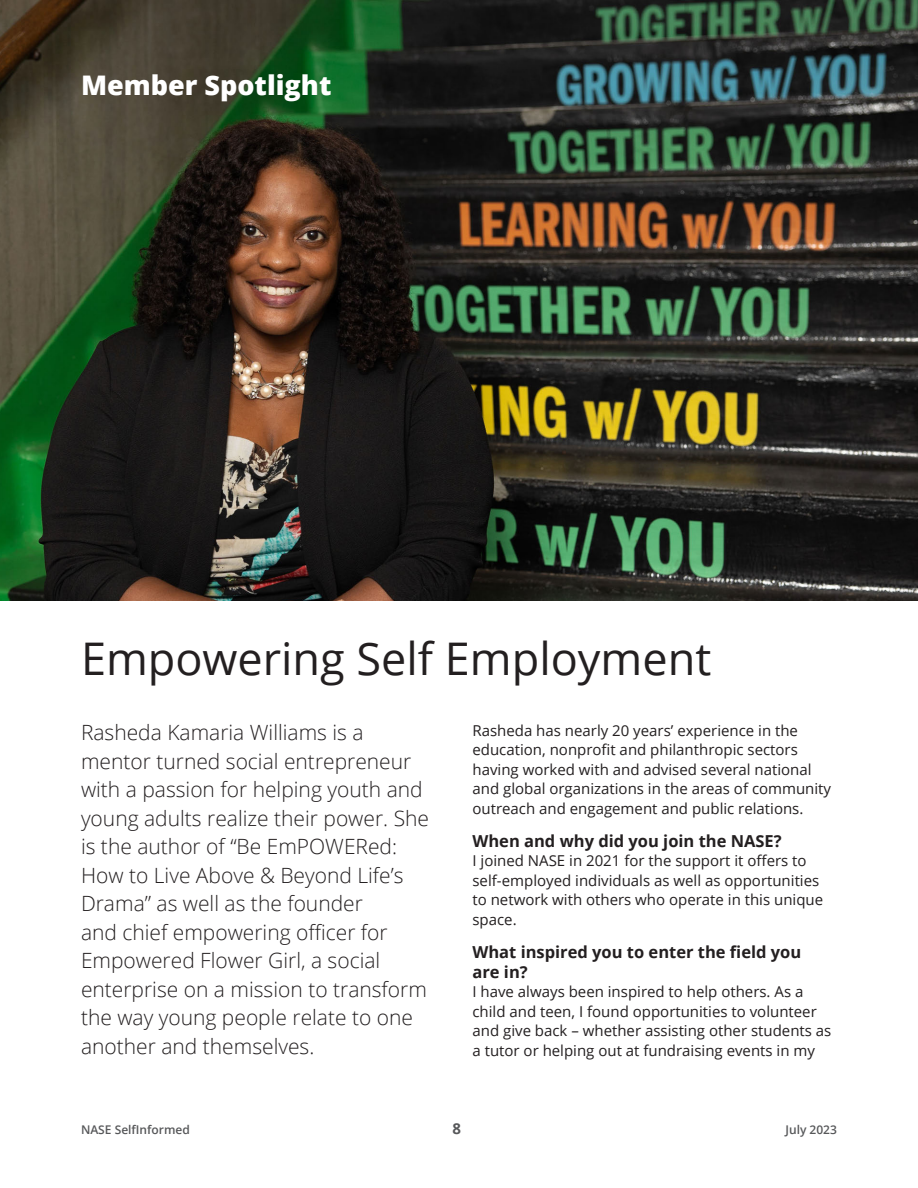
<style>
.page{position:relative;width:918px;height:1188px;background:#fff}
.page>*{position:absolute;margin:0;border:0;box-sizing:border-box;transform-origin:0 0}
.NASE_Body_Copy{font:45px "Open Sans";color:#231f20}
.NASE_Body_Copy-2{font:800 27px "Open Sans";color:#fff}
.NASE_Body_Copy-3{font:300 21px/28.5px "Open Sans";color:#231f20}
.NASE_Body_Copy-4{font:700 16.5px/19.8px "Open Sans";color:#231f20}
.NASE_Body_Copy-5{font:15px/19.5px "Open Sans";color:#231f20}
.t1{font:700 15px "Open Sans";color:#57585a}
.t2{font:600 12px "Open Sans";color:#57585a}
</style>
<div class="page">
<img style="left:0;top:0;width:918px;height:600px">
<p class="NASE_Body_Copy-2" style="left:81px;top:65px;width:252px">Member Spotlight</p>
<p class="NASE_Body_Copy" style="left:81px;top:628px;width:632px">Empowering Self Employment</p>
<p class="NASE_Body_Copy-3" style="left:81px;top:718px;width:350px">Rasheda Kamaria Williams is a mentor turned social entrepreneur with a passion for helping youth and young adults realize their power. She is the author of “Be EmPOWERed:<br>How to Live Above &amp; Beyond Life’s<br>Drama” as well as the founder<br>and chief empowering officer for<br>Empowered Flower Girl, a social enterprise on a mission to transform the way young people relate to one another and themselves.</p>
<p class="NASE_Body_Copy-5" style="left:472px;top:720px;width:360px">Rasheda has nearly 20 years’ experience in the education, nonprofit and philanthropic sectors having worked with and advised several national and global organizations in the areas of community outreach and engagement and public relations.</p>
<p class="NASE_Body_Copy-4" style="left:472px;top:831px;width:311px">When and why did you join the NASE?</p>
<p class="NASE_Body_Copy-5" style="left:472px;top:851px;width:352px">I joined NASE in 2021 for the support it offers to self-employed individuals as well as opportunities to network with others who operate in this unique space.</p>
<p class="NASE_Body_Copy-4" style="left:472px;top:942px;width:330px">What inspired you to enter the field you are in?</p>
<p class="NASE_Body_Copy-5" style="left:472px;top:982px;width:360px">I have always been inspired to help others. As a child and teen, I found opportunities to volunteer and give back – whether assisting other students as a tutor or helping out at fundraising events in my</p>
<p class="t2" style="left:81px;top:1121px;width:110px">NASE SelfInformed</p>
<p class="t1" style="left:453px;top:1118px;width:10px">8</p>
<p class="t2" style="left:786px;top:1121px;width:53px">July 2023</p>
</div>
